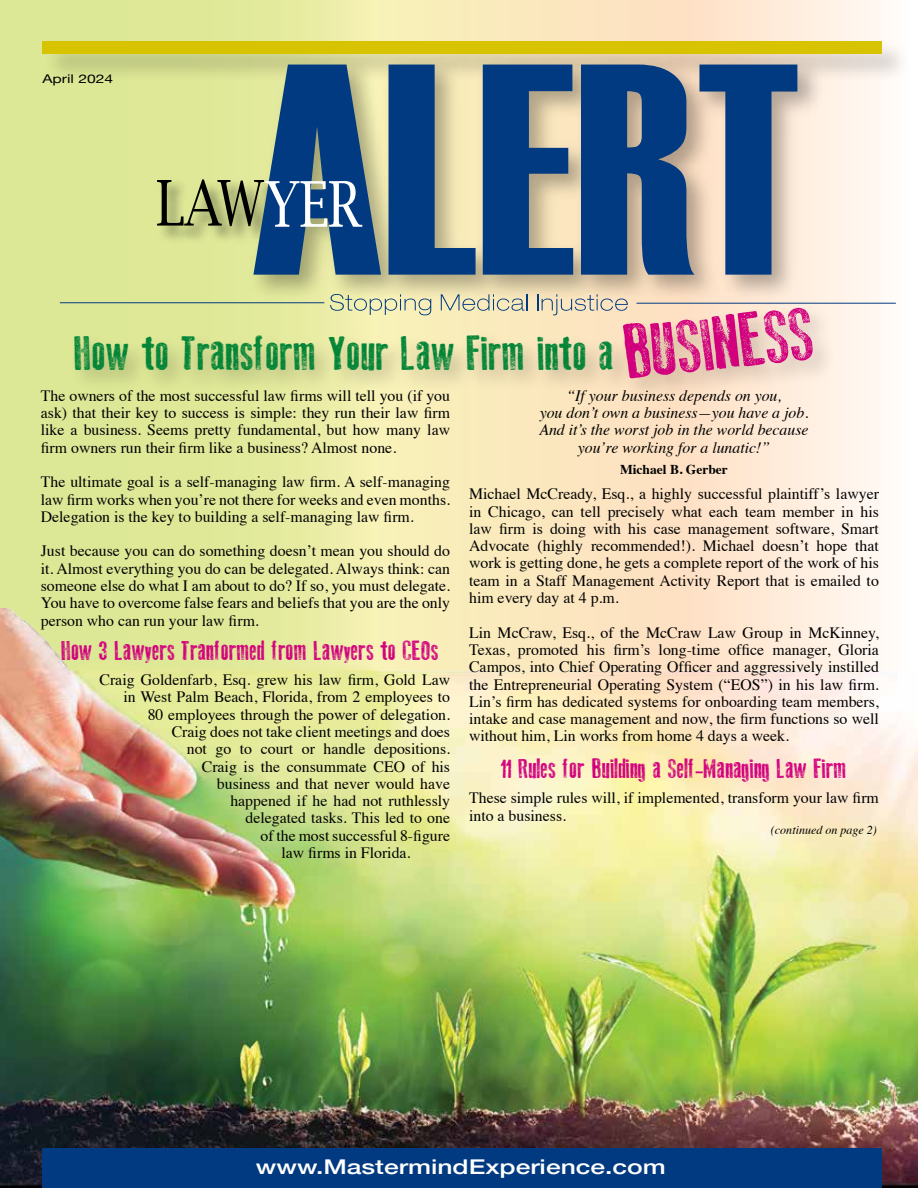
<style>
.page{position:relative;width:918px;height:1188px;background:#fff}
.page>*{position:absolute;margin:0;border:0;box-sizing:border-box;transform-origin:0 0}
.t1{font:75.15px "Old Press";color:#d2007d}
.t2{font:48.15px "Old Press";color:#038537}
.t3{font:27.15px "Old Press";color:#d2007d}
.t4{font:500 20.25px "Helvetica Neue";color:#fff;scale:1.3 1}
.t5{font:15.75px/17.2px "Times";color:#000;text-align:justify}
.t6{font:italic 15.75px/17.2px "Times";color:#000;text-align:center}
.t7{font:700 13.5px "Times";color:#000}
.t8{font:italic 12px "Times";color:#000}
.t9{font:12px "Helvetica Neue";color:#000;scale:1.3 1}
</style>
<div class="page">
<svg style="left:0;top:0;width:896px;height:608px;background:#eeeab4"></svg>
<img style="left:0;top:608px;width:918px;height:580px">
<div style="left:42px;top:40px;width:870px;height:43px;background:#000;opacity:.2"></div>
<div style="left:43px;top:41px;width:839px;height:12px;background:#d7c300"></div>
<img style="left:152px;top:174px;width:5px;height:74px">
<img style="left:240px;top:53px;width:592px;height:255px">
<svg style="left:389px;top:65px;width:87px;height:210px;background:#5f7c92"></svg>
<svg style="left:483px;top:65px;width:90px;height:210px;background:#45678d"></svg>
<svg style="left:581px;top:65px;width:216px;height:210px;background:#4b6991"></svg>
<svg style="left:157px;top:65px;width:224px;height:210px;background:#879f8c"></svg>
<hr style="left:60px;top:302px;width:264px;height:1px;background:#013a81">
<hr style="left:636px;top:303px;width:260px;height:1px;background:#013a81">
<svg style="left:330px;top:294px;width:101px;height:21px;background:#d1d5ac"></svg>
<svg style="left:441px;top:294px;width:87px;height:17px"></svg>
<svg style="left:537px;top:294px;width:91px;height:21px;background:#d7ccb5"></svg>
<div style="left:69px;top:330px;width:568px;height:65px;background:#000;opacity:.2"></div>
<div style="left:42px;top:1148px;width:840px;height:40px;background:#013a81"></div>
<div style="left:618px;top:303px;width:219px;height:100px;background:#000;opacity:.2"></div>
<p class="t9" style="left:42px;top:70px;width:56px">April 2024</p>
<h2 class="t2" style="left:74px;top:326px;width:541px">How to Transform Your Law Firm into a</h2>
<h1 class="t1" style="left:619px;top:311px;width:193px;rotate:-6deg">BUSINESS</h1>
<p class="t5" style="left:41px;top:385px;width:411px">The owners of the most successful law firms will tell you (if you ask) that their key to success is simple: they run their law firm like a business. Seems pretty fundamental, but how many law firm owners run their firm like a business? Almost none.</p>
<p class="t5" style="left:41px;top:472px;width:411px">The ultimate goal is a self-managing law firm. A self-managing law firm works when you’re not there for weeks and even months.<br>Delegation is the key to building a self-managing law firm.</p>
<p class="t5" style="left:41px;top:541px;width:411px">Just because you can do something doesn’t mean you should do it. Almost everything you do can be delegated. Always think: can someone else do what I am about to do? If so, you must delegate.<br>You have to overcome false fears and beliefs that you are the only person who can run your law firm.</p>
<h3 class="t3" style="left:61px;top:636px;width:379px">How 3 Lawyers Tranformed from Lawyers to CEOs</h3>
<p class="t5" style="left:100px;top:670px;width:352px">Craig Goldenfarb, Esq. grew his law firm, Gold Law</p>
<p class="t5" style="left:124px;top:687px;width:328px">in West Palm Beach, Florida, from 2 employees to</p>
<p class="t5" style="left:148px;top:704px;width:304px">80 employees through the power of delegation.</p>
<p class="t5" style="left:172px;top:722px;width:280px">Craig does not take client meetings and does</p>
<p class="t5" style="left:187px;top:739px;width:265px">not go to court or handle depositions.</p>
<p class="t5" style="left:202px;top:756px;width:250px">Craig is the consummate CEO of his</p>
<p class="t5" style="left:217px;top:774px;width:235px">business and that never would have</p>
<p class="t5" style="left:230px;top:791px;width:221px">happened if he had not ruthlessly</p>
<p class="t5" style="left:245px;top:808px;width:206px">delegated tasks. This led to one</p>
<p class="t5" style="left:260px;top:826px;width:191px">of the most successful 8-figure</p>
<p class="t5" style="left:282px;top:843px;width:131px">law firms in Florida.</p>
<p class="t6" style="left:539px;top:386px;width:271px">“If your business depends on you,<br>you don’t own a business—you have a job.<br>And it’s the worst job in the world because you’re working for a lunatic!”</p>
<p class="t7" style="left:620px;top:457px;width:109px">Michael B. Gerber</p>
<p class="t5" style="left:469px;top:484px;width:411px">Michael McCready, Esq., a highly successful plaintiff’s lawyer in Chicago, can tell precisely what each team member in his law firm is doing with his case management software, Smart Advocate (highly recommended!). Michael doesn’t hope that work is getting done, he gets a complete report of the work of his team in a Staff Management Activity Report that is emailed to him every day at 4 p.m.</p>
<p class="t5" style="left:469px;top:622px;width:411px">Lin McCraw, Esq., of the McCraw Law Group in McKinney, Texas, promoted his firm’s long-time office manager, Gloria Campos, into Chief Operating Officer and aggressively instilled the Entrepreneurial Operating System (“EOS”) in his law firm.<br>Lin’s firm has dedicated systems for onboarding team members, intake and case management and now, the firm functions so well without him, Lin works from home 4 days a week.</p>
<h3 class="t3" style="left:501px;top:754px;width:347px">11 Rules for Building a Self-Managing Law Firm</h3>
<p class="t5" style="left:469px;top:788px;width:411px">These simple rules will, if implemented, transform your law firm into a business.</p>
<p class="t8" style="left:771px;top:819px;width:107px">(continued on page 2)</p>
<p class="t4" style="left:256px;top:1150px;width:317px">www.MastermindExperience.com</p>
</div>
